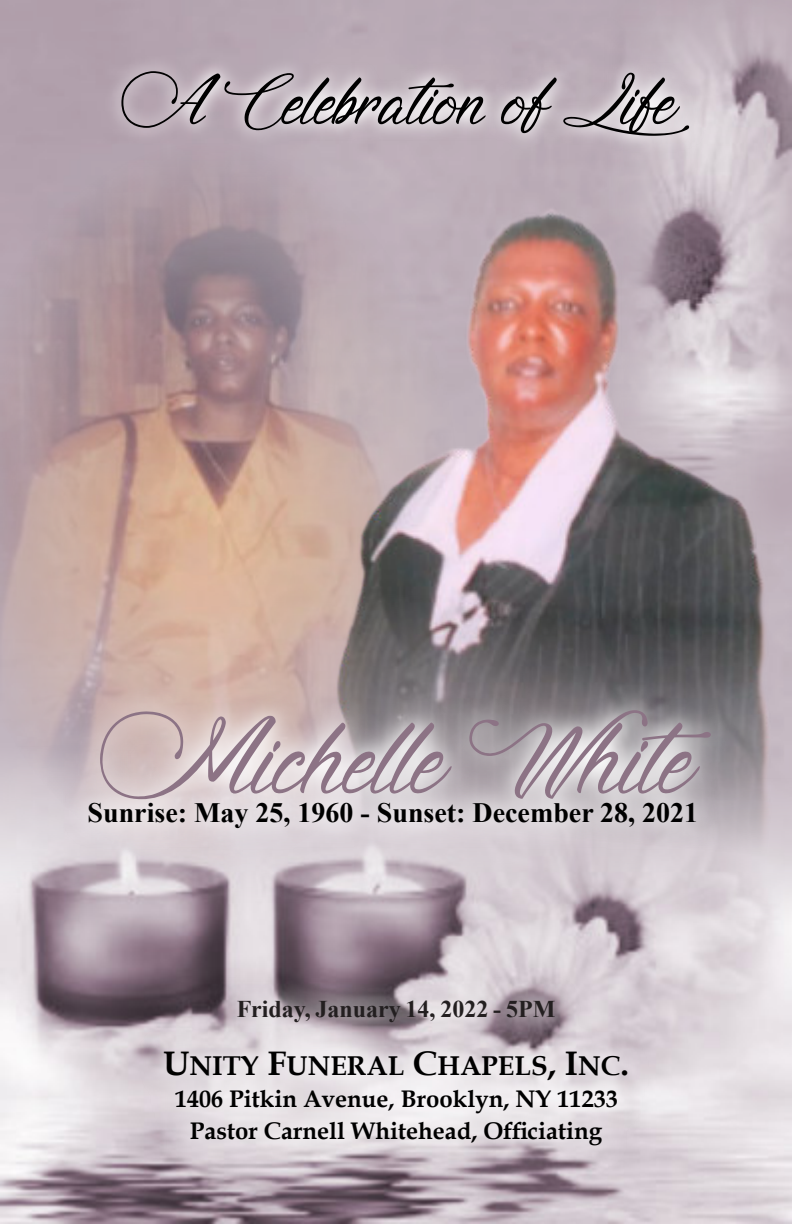
<style>
.page{position:relative;width:792px;height:1224px;background:#fff}
.page>*{position:absolute;margin:0;border:0;box-sizing:border-box;transform-origin:0 0}
.t1{font:100px "Signature of the Ancient";color:#8c7385}
.t2{font:66px "Signature of the Ancient";color:#000}
.t3{font:700 28px "Times New Roman";color:#000}
.t4{font:700 27.2px "Book Antiqua";color:#000}
.t5{font:700 24px/31.8px "Book Antiqua";color:#000;text-align:center}
.t6{font:700 24px "Times New Roman";color:#231f20}
.s1{font-size:34px}
</style>
<div class="page">
<img style="left:0;top:744px;width:792px;height:480px">
<img style="left:604px;top:0;width:188px;height:497px">
<img style="left:0;top:143px;width:461px;height:725px">
<img style="left:103px;top:55px;width:603px;height:99px">
<img style="left:333px;top:204px;width:438px;height:652px">
<img style="left:139px;top:976px;width:511px;height:192px">
<img style="left:64px;top:685px;width:670px;height:167px">
<h2 class="t2" style="left:120px;top:75px;width:571px">A Celebration of Life</h2>
<h1 class="t1" style="left:98px;top:718px;width:616px">Michelle White</h1>
<p class="t3" style="left:88px;top:803px;width:612px">Sunrise: May 25, 1960 - Sunset: December 28, 2021</p>
<p class="t6" style="left:237px;top:1001px;width:320px">Friday, January 14, 2022 - 5PM</p>
<p class="t4" style="left:163px;top:1055px;width:467px"><span class="s1">U</span>NITY <span class="s1">F</span>UNERAL <span class="s1">C</span>HAPELS<span class="s1">, I</span>NC<span class="s1">.</span></p>
<p class="t5" style="left:175px;top:1085px;width:444px">1406 Pitkin Avenue, Brooklyn, NY 11233<br>Pastor Carnell Whitehead, Officiating</p>
</div>
